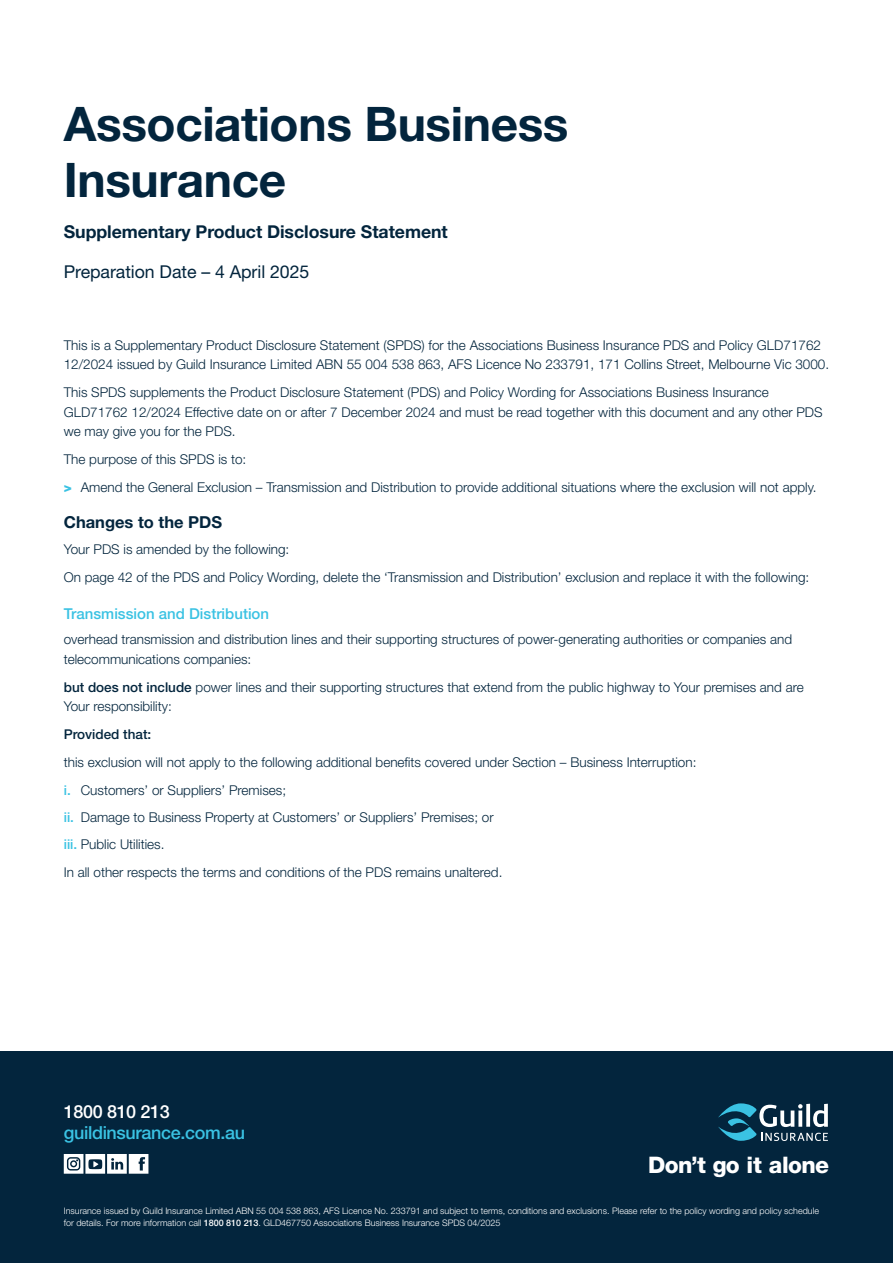
<style>
.page{position:relative;width:893px;height:1263px;background:#fff}
.page>*{position:absolute;margin:0;border:0;box-sizing:border-box;transform-origin:0 0}
.Sub_Heading_1{font:700 47.7px/55.2px "Helvetica Neue LT Std";letter-spacing:-.01em;color:#03253d}
.t1{font:800 22.8px "Helvetica Neue LT Std";letter-spacing:-.03em;color:#fff}
.t2{font:500 18px "Helvetica Neue LT Std";letter-spacing:-.02em;color:#3ac2e3}
.t3{font:500 18px "Helvetica Neue LT Std";letter-spacing:-.02em;color:#fff}
.Sub_Heading_1-2{font:700 17.7px "Helvetica Neue LT Std";letter-spacing:-.005em;color:#03253d}
.Sub_Heading_1-3{font:17.7px "Helvetica Neue LT Std";letter-spacing:-.005em;color:#03253d}
.Sub_Heading_3{font:700 16.5px "Helvetica Neue LT Std";color:#03253d}
.Sub_Heading_3-2{font:500 15px "Helvetica Neue LT Std";color:#3ac2e3}
.Body_Copy{font:300 13.5px/19.5px "Helvetica Neue LT Std";color:#03253d}
.Body_Copy-2{font:500 13.5px "Helvetica Neue LT Std";color:#03253d}
.Body_Copy-3{font:300 9px/12px "Helvetica Neue LT Std";color:#fff}
.s1{font-weight:800;color:#3ac2e3}
.s2{font-weight:500}
.s3{font-weight:500;color:#3ac2e3}
</style>
<div class="page">
<div style="left:0;top:1051px;width:893px;height:212px;background:#03253d"></div>
<svg style="left:718px;top:1103px;width:110px;height:38px"></svg>
<svg style="left:64px;top:1154px;width:84px;height:20px;background:#b9c2c9"></svg>
<p class="Sub_Heading_1" style="left:64px;top:96px;width:506px">Associations Business<br>Insurance</p>
<p class="Sub_Heading_1-2" style="left:64px;top:220px;width:386px">Supplementary Product Disclosure Statement</p>
<p class="Sub_Heading_1-3" style="left:64px;top:262px;width:247px">Preparation Date – 4 April 2025</p>
<p class="Body_Copy" style="left:64px;top:335px;width:767px">This is a Supplementary Product Disclosure Statement (SPDS) for the Associations Business Insurance PDS and Policy GLD71762<br>12/2024 issued by Guild Insurance Limited ABN 55 004 538 863, AFS Licence No 233791, 171 Collins Street, Melbourne Vic 3000.</p>
<p class="Body_Copy" style="left:64px;top:382px;width:760px">This SPDS supplements the Product Disclosure Statement (PDS) and Policy Wording for Associations Business Insurance<br>GLD71762 12/2024 Effective date on or after 7 December 2024 and must be read together with this document and any other PDS we may give you for the PDS.</p>
<p class="Body_Copy" style="left:64px;top:449px;width:184px">The purpose of this SPDS is to:</p>
<p class="Body_Copy" style="left:64px;top:477px;width:754px"><span class="s1">&gt;</span> Amend the General Exclusion – Transmission and Distribution to provide additional situations where the exclusion will not apply.</p>
<p class="Sub_Heading_3" style="left:64px;top:512px;width:160px">Changes to the PDS</p>
<p class="Body_Copy" style="left:64px;top:539px;width:227px">Your PDS is amended by the following:</p>
<p class="Body_Copy" style="left:64px;top:567px;width:747px">On page 42 of the PDS and Policy Wording, delete the ‘Transmission and Distribution’ exclusion and replace it with the following:</p>
<p class="Sub_Heading_3-2" style="left:64px;top:604px;width:207px">Transmission and Distribution</p>
<p class="Body_Copy" style="left:64px;top:630px;width:730px">overhead transmission and distribution lines and their supporting structures of power-generating authorities or companies and telecommunications companies:</p>
<p class="Body_Copy" style="left:64px;top:677px;width:741px"><span class="s2">but does not include</span> power lines and their supporting structures that extend from the public highway to Your premises and are<br>Your responsibility:</p>
<p class="Body_Copy-2" style="left:64px;top:726px;width:89px">Provided that:</p>
<p class="Body_Copy" style="left:64px;top:753px;width:634px">this exclusion will not apply to the following additional benefits covered under Section – Business Interruption:</p>
<p class="Body_Copy" style="left:64px;top:780px;width:224px"><span class="s3">i.</span> Customers’ or Suppliers’ Premises;</p>
<p class="Body_Copy" style="left:64px;top:807px;width:431px"><span class="s3">ii.</span> Damage to Business Property at Customers’ or Suppliers’ Premises; or</p>
<p class="Body_Copy" style="left:64px;top:834px;width:102px"><span class="s3">iii.</span> Public Utilities.</p>
<p class="Body_Copy" style="left:64px;top:862px;width:440px">In all other respects the terms and conditions of the PDS remains unaltered.</p>
<p class="t3" style="left:64px;top:1100px;width:108px">1800 810 213</p>
<p class="t2" style="left:64px;top:1122px;width:183px">guildinsurance.com.au</p>
<p class="t1" style="left:648px;top:1151px;width:182px">Don’t go it alone</p>
<p class="Body_Copy-3" style="left:64px;top:1205px;width:757px">Insurance issued by Guild Insurance Limited ABN 55 004 538 863, AFS Licence No. 233791 and subject to terms, conditions and exclusions. Please refer to the policy wording and policy schedule for details. For more information call <span class="s2">1800 810 213</span>. GLD467750 Associations Business Insurance SPDS 04/2025</p>
</div>
